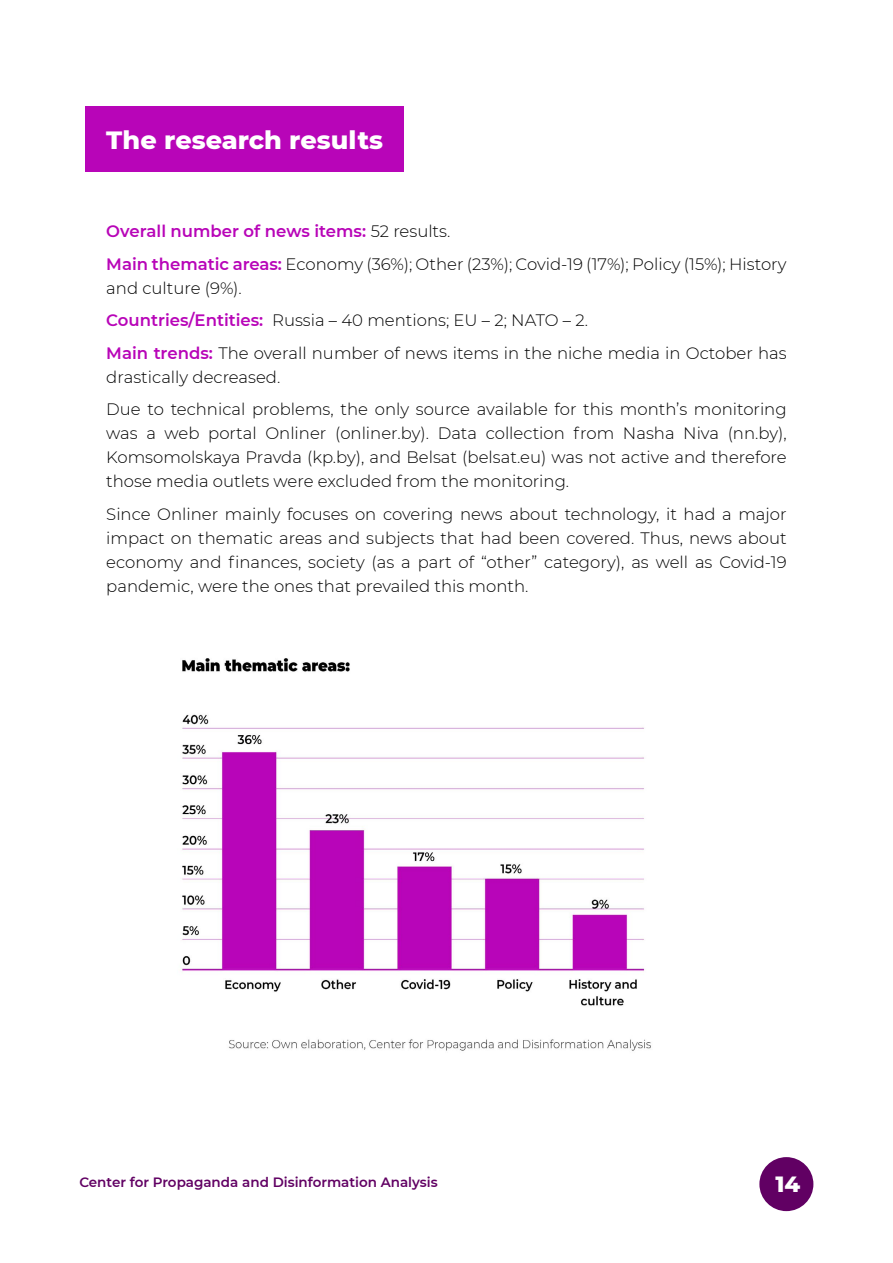
<style>
.page{position:relative;width:893px;height:1263px;background:#fff}
.page>*{position:absolute;margin:0;border:0;box-sizing:border-box;transform-origin:0 0}
.t1{font:800 25.5px "Montserrat";color:#fff}
.t2{font:800 22.5px "Montserrat";color:#fff}
.t3{font:300 16.5px/24px "Montserrat";color:#000}
.t4{font:600 13.5px "Montserrat";color:#610063}
.s1{font-weight:600;color:#b805b8}
</style>
<div class="page">
<div style="left:759px;top:1157px;width:54px;height:54px;background:#610063;border-radius:50%"></div>
<div style="left:85px;top:106px;width:319px;height:66px;background:#b805b8"></div>
<img style="left:182px;top:658px;width:469px;height:393px">
<h1 class="t1" style="left:106px;top:121px;width:278px">The research results</h1>
<p class="t3" style="left:106px;top:214px;width:682px;line-height:32.5px"><span class="s1">Overall number of news items:</span> 52 results.<br><span class="s1">Main thematic areas:</span> Economy (36%); Other (23%); Covid-19 (17%); Policy (15%); History</p>
<p class="t3" style="left:106px;top:271px;width:682px;line-height:32.5px">and culture (9%).<br><span class="s1">Countries/Entities:</span> Russia – 40 mentions; EU – 2; NATO – 2.<br><span class="s1">Main trends:</span> The overall number of news items in the niche media in October has</p>
<p class="t3" style="left:106px;top:360px;width:682px;line-height:32.5px">drastically decreased.<br>Due to technical problems, the only source available for this month’s monitoring</p>
<p class="t3" style="left:106px;top:421px;width:682px;text-align:justify">was a web portal Onliner (onliner.by). Data collection from Nasha Niva (nn.by), Komsomolskaya Pravda (kp.by), and Belsat (belsat.eu) was not active and therefore those media outlets were excluded from the monitoring.</p>
<p class="t3" style="left:106px;top:501px;width:682px;text-align:justify">Since Onliner mainly focuses on covering news about technology, it had a major impact on thematic areas and subjects that had been covered. Thus, news about economy and finances, society (as a part of “other” category), as well as Covid-19 pandemic, were the ones that prevailed this month.</p>
<p class="t4" style="left:79px;top:1172px;width:360px">Center for Propaganda and Disinformation Analysis</p>
<h2 class="t2" style="left:775px;top:1168px;width:26px">14</h2>
</div>
